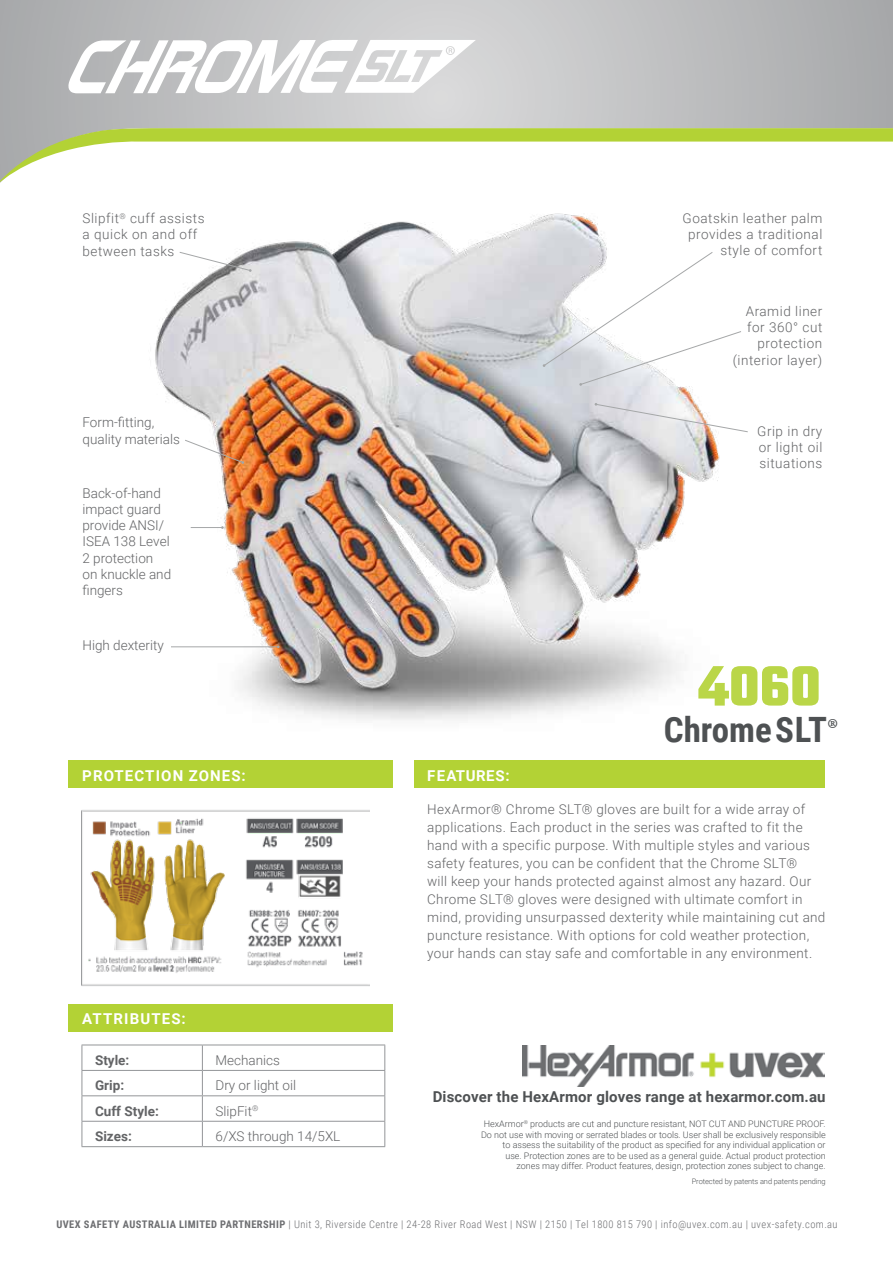
<style>
.page{position:relative;width:893px;height:1263px;background:#fff}
.page>*{position:absolute;margin:0;border:0;box-sizing:border-box;transform-origin:0 0}
.t1{font:700 61.5px "Teko";color:#bad648}
.t2{font:700 34.95px "Roboto Condensed";color:#4e5153}
.t3{font:700 15px "Roboto";letter-spacing:.01em;color:#4e5153}
.t4{font:700 15px "Roboto";letter-spacing:.075em;color:#fff}
.t5{font:300 13.5px/16.2px "Roboto";letter-spacing:.025em;color:#636466}
.t6{font:300 13.5px/16.2px "Roboto";color:#636466}
.t7{font:700 13.5px "Roboto";color:#636466}
.t8{font:300 10.5px "Roboto Condensed";letter-spacing:.04em;color:#6d6e71}
.t9{font:300 9px/10.5px "Roboto";color:#4e5153;text-align:right}
.t10{font:300 7.5px "Roboto";letter-spacing:-.01em;color:#4e5153}
.s1{font-family:"Minion Pro";font-weight:400}
.s2{font-weight:700}
</style>
<div class="page">
<img style="left:155px;top:213px;width:565px;height:507px">
<svg style="left:0;top:0;width:893px;height:128px;background:#bebec0"></svg>
<svg style="left:0;top:128px;width:893px;height:55px"></svg>
<div style="left:68px;top:761px;width:325px;height:27px;background:#b3d235"></div>
<div style="left:414px;top:761px;width:410px;height:27px;background:#b3d235"></div>
<div style="left:68px;top:1004px;width:325px;height:27px;background:#b3d235"></div>
<img style="left:522px;top:1045px;width:302px;height:41px">
<svg style="left:68px;top:40px;width:408px;height:53px"></svg>
<hr style="left:82px;top:1044px;width:120px;height:1px;background:#939598">
<hr style="left:202px;top:1044px;width:183px;height:1px;background:#939598">
<hr style="left:82px;top:1070px;width:120px;height:1px;background:#939598">
<hr style="left:202px;top:1070px;width:183px;height:1px;background:#939598">
<hr style="left:82px;top:1095px;width:120px;height:1px;background:#939598">
<hr style="left:202px;top:1095px;width:183px;height:1px;background:#939598">
<hr style="left:82px;top:1121px;width:120px;height:1px;background:#939598">
<svg style="left:82px;top:1045px;width:1px;height:101px"></svg>
<hr style="left:202px;top:1121px;width:183px;height:1px;background:#939598">
<svg style="left:202px;top:1045px;width:1px;height:101px"></svg>
<svg style="left:384px;top:1045px;width:1px;height:101px"></svg>
<hr style="left:82px;top:1146px;width:120px;height:1px;background:#939598">
<hr style="left:202px;top:1146px;width:183px;height:1px;background:#939598">
<hr style="left:191px;top:527px;width:31px;height:1px;background:#a5a7a8">
<hr style="left:171px;top:646px;width:107px;height:1px;background:#a5a7a8">
<svg style="left:179px;top:251px;width:73px;height:21px"></svg>
<svg style="left:184px;top:439px;width:60px;height:25px"></svg>
<svg style="left:543px;top:251px;width:198px;height:135px"></svg>
<svg style="left:595px;top:403px;width:153px;height:30px"></svg>
<img style="left:81px;top:760px;width:288px;height:272px">
<p class="t5" style="left:82px;top:210px;width:124px">Slipfit<sup>®</sup> cuff assists a quick on and off between tasks</p>
<p class="t6" style="left:83px;top:414px;width:99px">Form-fitting, quality materials</p>
<p class="t6" style="left:82px;top:484px;width:90px">Back-of-hand impact guard provide ANSI/<br>ISEA 138 Level<br>2 protection on knuckle and fingers</p>
<p class="t6" style="left:83px;top:637px;width:83px">High dexterity</p>
<p class="t4" style="left:82px;top:765px;width:165px">PROTECTION ZONES:</p>
<p class="t4" style="left:427px;top:765px;width:84px">FEATURES:</p>
<p class="t5" style="left:682px;top:209px;width:141px;text-align:right">Goatskin leather palm provides a traditional style of comfort</p>
<p class="t5" style="left:733px;top:303px;width:91px;text-align:right">Aramid liner for 360° cut protection (interior layer)</p>
<p class="t5" style="left:757px;top:422px;width:67px;text-align:justify">Grip in dry or light oil situations</p>
<h1 class="t1" style="left:698px;top:647px;width:125px">4060</h1>
<h2 class="t2" style="left:664px;top:705px;width:176px">ChromeSLT<span class="s1">®</span></h2>
<p class="t4" style="left:82px;top:1008px;width:105px">ATTRIBUTES:</p>
<p class="t7" style="left:95px;top:1050px;width:36px">Style:</p>
<p class="t6" style="left:216px;top:1051px;width:66px">Mechanics</p>
<p class="t7" style="left:95px;top:1076px;width:31px">Grip:</p>
<p class="t6" style="left:216px;top:1077px;width:82px">Dry or light oil</p>
<p class="t7" style="left:95px;top:1101px;width:65px">Cuff Style:</p>
<p class="t6" style="left:216px;top:1102px;width:44px">SlipFit<sup>®</sup></p>
<p class="t7" style="left:95px;top:1127px;width:38px">Sizes:</p>
<p class="t6" style="left:216px;top:1127px;width:126px">6/XS through 14/5XL</p>
<p class="t5" style="left:427px;top:800px;width:400px;line-height:18px">HexArmor® Chrome SLT® gloves are built for a wide array of applications. Each product in the series was crafted to fit the hand with a specific purpose. With multiple styles and various safety features, you can be confident that the Chrome SLT®<br>will keep your hands protected against almost any hazard. Our Chrome SLT® gloves were designed with ultimate comfort in mind, providing unsurpassed dexterity while maintaining cut and puncture resistance. With options for cold weather protection, your hands can stay safe and comfortable in any environment.</p>
<p class="t3" style="left:433px;top:1086px;width:394px">Discover the HexArmor gloves range at hexarmor.com.au</p>
<p class="t9" style="left:481px;top:1119px;width:346px">HexArmor<sup>®</sup> products are cut and puncture resistant, NOT CUT AND PUNCTURE PROOF.<br>Do not use with moving or serrated blades or tools. User shall be exclusively responsible to assess the suitability of the product as specified for any individual application or<br>use. Protection zones are to be used as a general guide. Actual product protection zones may differ. Product features, design, protection zones subject to change.</p>
<p class="t10" style="left:692px;top:1176px;width:135px">Protected by patents and patents pending</p>
<p class="t8" style="left:56px;top:1217px;width:783px"><span class="s2">UVEX SAFETY AUSTRALIA LIMITED PARTNERSHIP</span> | Unit 3, Riverside Centre | 24-28 River Road West | NSW | 2150 | Tel 1800 815 790 | info@uvex.com.au | uvex-safety.com.au</p>
</div>
